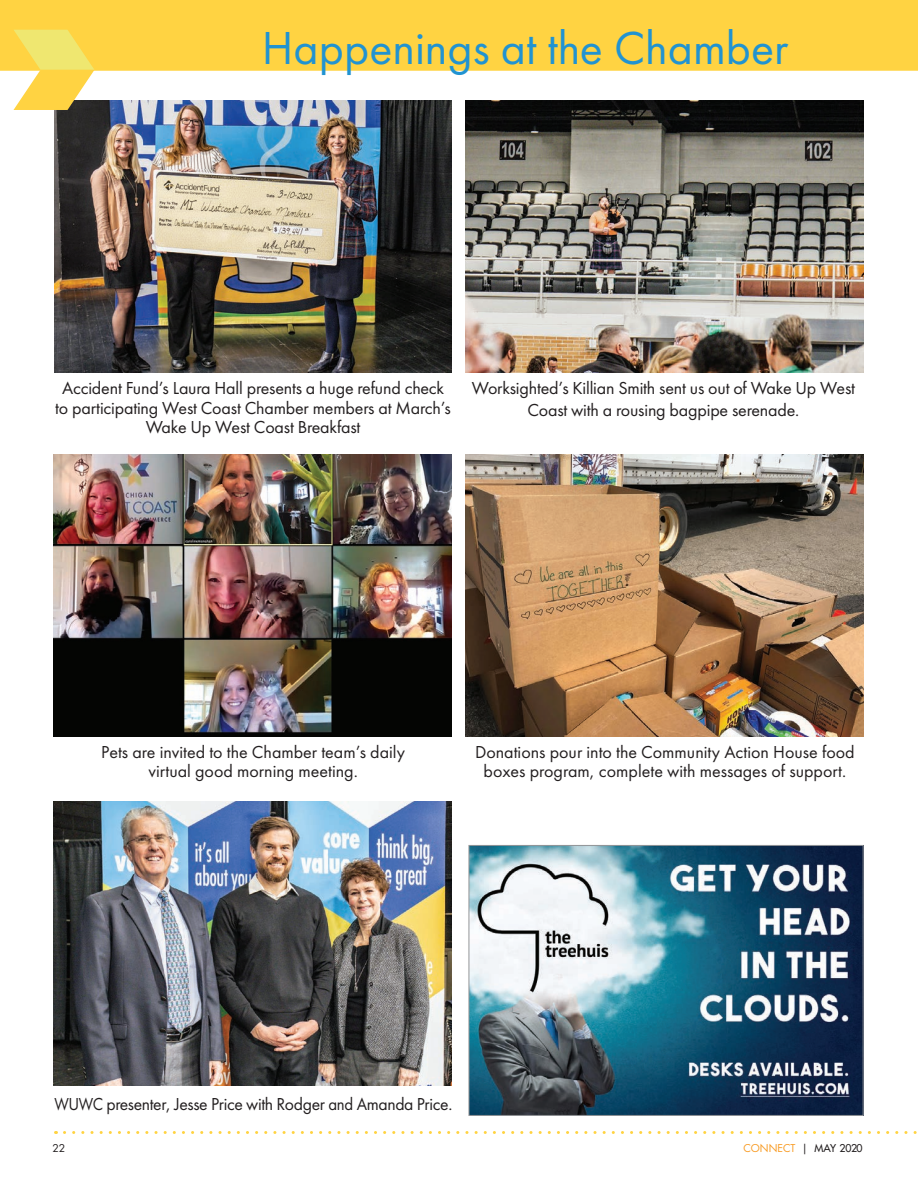
<style>
.page{position:relative;width:918px;height:1188px;background:#fff}
.page>*{position:absolute;margin:0;border:0;box-sizing:border-box;transform-origin:0 0}
.t1{font:48px "Futura PT";color:#2193d1}
.t2{font:18px/19.5px "Futura PT";letter-spacing:-.01em;color:#231f20;text-align:center}
.t3{font:18px "Futura PT";letter-spacing:-.01em;color:#231f20;scale:.84 1}
.t4{font:10.5px "Futura";color:#f89b24}
.t5{font:10.5px "Futura";color:#231f20}
.s1{color:#231f20}
</style>
<div class="page">
<img style="left:54px;top:100px;width:397px;height:272px">
<img style="left:466px;top:454px;width:398px;height:282px">
<img style="left:53px;top:454px;width:398px;height:282px">
<img style="left:53px;top:802px;width:399px;height:284px">
<img style="left:466px;top:100px;width:398px;height:272px">
<div style="left:0;top:0;width:918px;height:71px;background:#ffd342"></div>
<svg style="left:64px;top:1131px;width:853px;height:3px"></svg>
<svg style="left:14px;top:30px;width:80px;height:80px"></svg>
<img style="left:471px;top:847px;width:390px;height:267px">
<div style="left:469px;top:845px;width:394px;height:271px;border:1px solid #939598"></div>
<h1 class="t1" style="left:262px;top:19px;width:528px">Happenings at the Chamber</h1>
<p class="t2" style="left:55px;top:378px;width:397px">Accident Fund’s Laura Hall presents a huge refund check to participating West Coast Chamber members at March’s<br>Wake Up West Coast Breakfast</p>
<p class="t2" style="left:472px;top:377px;width:385px;line-height:21.6px">Worksighted’s Killian Smith sent us out of Wake Up West<br>Coast with a rousing bagpipe serenade.</p>
<p class="t2" style="left:101px;top:742px;width:305px">Pets are invited to the Chamber team’s daily virtual good morning meeting.</p>
<p class="t2" style="left:475px;top:742px;width:381px">Donations pour into the Community Action House food boxes program, complete with messages of support.</p>
<p class="t3" style="left:55px;top:1094px;width:475px">WUWC presenter, Jesse Price with Rodger and Amanda Price.</p>
<p class="t5" style="left:52px;top:1142px;width:14px">22</p>
<p class="t4" style="left:743px;top:1142px;width:121px">CONNECT <span class="s1">|</span> <span class="s1">MAY 2020</span></p>
</div>
